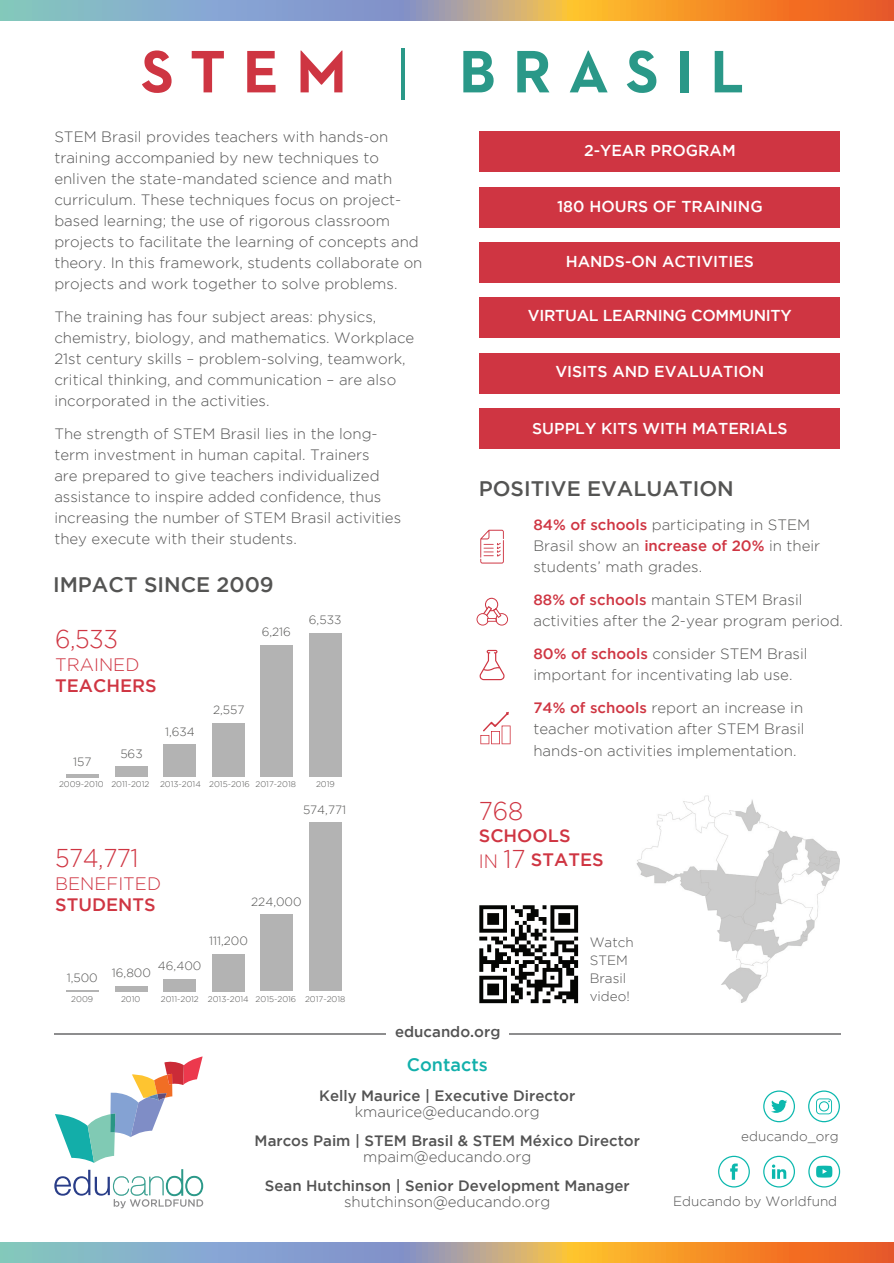
<style>
.page{position:relative;width:894px;height:1263px;background:#fff}
.page>*{position:absolute;margin:0;border:0;box-sizing:border-box;transform-origin:0 0}
.t1{font:300 25.65px "Gotham";letter-spacing:-.02em;color:#cf3542;scale:.93 1}
.t2{font:500 21px "Gotham";color:#545453}
.t3{font:500 18px/24px "Gotham";color:#cf3542}
.t4{font:300 18px "Gotham";color:#cf3542}
.t5{font:500 18px "Gotham";color:#12b0ab}
.t6{font:500 15.75px "Gotham";color:#fff}
.t7{font:500 15.75px "Gotham";letter-spacing:-.02em;color:#fff}
.t8{font:300 15px/21px "Gotham";color:#535353}
.t9{font:300 15px/21px "Gotham";color:#545453}
.t10{font:500 15px "Gotham";color:#535353}
.t11{font:300 13.5px/18px "Gotham";color:#535353}
.t12{font:300 12px "Gotham";color:#545453}
.t13{font:300 8.25px "Gotham";color:#545453}
.s1{font-weight:500;color:#cf3542}
.s2{font-weight:300;font-size:19.2px}
.s3{font-weight:300;font-size:25.65px}
</style>
<div class="page">
<svg style="left:0;top:0;width:893px;height:21px;background:#b89e83"></svg>
<svg style="left:0;top:1253px;width:893px;height:10px;background:#b89e83"></svg>
<svg style="left:0;top:1242px;width:893px;height:5px;background:#b89e83"></svg>
<svg style="left:0;top:1247px;width:893px;height:6px;background:#b89e83"></svg>
<div style="left:479px;top:131px;width:360px;height:41px;background:#cf3542"></div>
<svg style="left:142px;top:50px;width:29px;height:43px"></svg>
<svg style="left:192px;top:51px;width:32px;height:41px"></svg>
<svg style="left:247px;top:51px;width:28px;height:41px"></svg>
<svg style="left:300px;top:51px;width:42px;height:41px"></svg>
<hr style="left:401px;top:48px;width:3px;height:52px;background:#2a9888">
<svg style="left:463px;top:51px;width:30px;height:41px"></svg>
<svg style="left:517px;top:51px;width:32px;height:41px"></svg>
<svg style="left:570px;top:51px;width:37px;height:41px"></svg>
<svg style="left:626px;top:50px;width:30px;height:43px"></svg>
<div style="left:680px;top:51px;width:8px;height:41px;background:#2a9888"></div>
<svg style="left:714px;top:51px;width:27px;height:41px"></svg>
<hr style="left:54px;top:1033px;width:331px;height:2px;background:#8d8d8e">
<hr style="left:508px;top:1033px;width:331px;height:2px;background:#8d8d8e">
<svg style="left:55px;top:1056px;width:147px;height:106px"></svg>
<svg style="left:54px;top:1169px;width:149px;height:39px"></svg>
<img style="left:479px;top:905px;width:100px;height:99px">
<div style="left:479px;top:187px;width:360px;height:40px;background:#cf3542"></div>
<div style="left:479px;top:353px;width:360px;height:41px;background:#cf3542"></div>
<div style="left:479px;top:298px;width:360px;height:40px;background:#cf3542"></div>
<div style="left:479px;top:242px;width:360px;height:41px;background:#cf3542"></div>
<div style="left:479px;top:409px;width:360px;height:40px;background:#cf3542"></div>
<svg style="left:718px;top:1155px;width:31px;height:32px"></svg>
<svg style="left:808px;top:1090px;width:31px;height:32px"></svg>
<svg style="left:808px;top:1155px;width:31px;height:32px"></svg>
<svg style="left:763px;top:1090px;width:31px;height:32px"></svg>
<svg style="left:763px;top:1155px;width:31px;height:32px"></svg>
<svg style="left:479px;top:650px;width:25px;height:30px"></svg>
<svg style="left:476px;top:597px;width:32px;height:28px"></svg>
<svg style="left:480px;top:530px;width:23px;height:33px"></svg>
<svg style="left:480px;top:711px;width:31px;height:33px"></svg>
<img style="left:636px;top:795px;width:203px;height:207px">
<div style="left:309px;top:821px;width:33px;height:170px;background:#b3b3b3"></div>
<div style="left:260px;top:913px;width:32px;height:78px;background:#b3b3b3"></div>
<div style="left:212px;top:954px;width:33px;height:37px;background:#b3b3b3"></div>
<div style="left:163px;top:978px;width:33px;height:13px;background:#b3b3b3"></div>
<div style="left:115px;top:985px;width:32px;height:6px;background:#b3b3b3"></div>
<hr style="left:66px;top:990px;width:33px;height:1px;background:#b3b3b3">
<div style="left:250px;top:897px;width:53px;height:17px;background:#fff"></div>
<div style="left:260px;top:644px;width:33px;height:133px;background:#b3b3b3"></div>
<div style="left:212px;top:721px;width:33px;height:56px;background:#b3b3b3"></div>
<div style="left:163px;top:743px;width:33px;height:34px;background:#b3b3b3"></div>
<div style="left:115px;top:766px;width:32px;height:11px;background:#b3b3b3"></div>
<hr style="left:66px;top:774px;width:33px;height:3px;background:#b3b3b3">
<div style="left:309px;top:630px;width:33px;height:147px;background:#b3b3b3"></div>
<div style="left:308px;top:615px;width:34px;height:17px;background:#fff"></div>
<div style="left:212px;top:705px;width:33px;height:17px;background:#fff"></div>
<div style="left:163px;top:727px;width:33px;height:17px;background:#fff"></div>
<p class="t8" style="left:54px;top:126px;width:369px">STEM Brasil provides teachers with hands-on training accompanied by new techniques to enliven the state-mandated science and math curriculum. These techniques focus on project&shy;based learning; the use of rigorous classroom projects to facilitate the learning of concepts and theory. In this framework, students collaborate on projects and work together to solve problems.</p>
<p class="t8" style="left:54px;top:306px;width:361px">The training has four subject areas: physics, chemistry, biology, and mathematics. Workplace 21st century skills – problem-solving, teamwork, critical thinking, and communication – are also incorporated in the activities.</p>
<p class="t8" style="left:54px;top:423px;width:348px">The strength of STEM Brasil lies in the long&shy;term investment in human capital. Trainers<br>are prepared to give teachers individualized assistance to inspire added confidence, thus increasing the number of STEM Brasil activities they execute with their students.</p>
<h2 class="t2" style="left:53px;top:572px;width:222px">IMPACT SINCE 2009</h2>
<h1 class="t1" style="left:55px;top:625px;width:69px">6,533</h1>
<p class="t4" style="left:55px;top:654px;width:86px">TRAINED</p>
<p class="t3" style="left:55px;top:673px;width:103px">TEACHERS</p>
<p class="t12" style="left:165px;top:725px;width:31px">1,634</p>
<p class="t12" style="left:261px;top:625px;width:31px">6,216</p>
<p class="t12" style="left:213px;top:703px;width:33px">2,557</p>
<p class="t12" style="left:309px;top:613px;width:34px">6,533</p>
<p class="t12" style="left:120px;top:747px;width:24px">563</p>
<p class="t12" style="left:73px;top:755px;width:20px">157</p>
<p class="t13" style="left:59px;top:779px;width:92px">2009-2010 2011-2012</p>
<p class="t13" style="left:160px;top:779px;width:137px">2013-2014 2015-2016 2017-2018</p>
<p class="t13" style="left:316px;top:779px;width:20px">2019</p>
<p class="t12" style="left:303px;top:803px;width:45px">574,771</p>
<h1 class="t1" style="left:55px;top:844px;width:91px">574,771</h1>
<p class="t4" style="left:55px;top:873px;width:107px">BENEFITED</p>
<p class="t3" style="left:55px;top:892px;width:102px">STUDENTS</p>
<p class="t12" style="left:251px;top:895px;width:52px">224,000</p>
<p class="t12" style="left:67px;top:966px;width:86px">1,500 16,800</p>
<p class="t12" style="left:158px;top:959px;width:45px">46,400</p>
<p class="t12" style="left:209px;top:934px;width:40px">111,200</p>
<p class="t13" style="left:71px;top:994px;width:23px">2009</p>
<p class="t13" style="left:121px;top:994px;width:21px">2010</p>
<p class="t13" style="left:161px;top:994px;width:186px">2011-2012 2013-2014 2015-2016 2017-2018</p>
<p class="t6" style="left:583px;top:142px;width:153px">2-YEAR PROGRAM</p>
<p class="t6" style="left:557px;top:197px;width:207px">180 HOURS OF TRAINING</p>
<p class="t6" style="left:565px;top:253px;width:190px">HANDS-ON ACTIVITIES</p>
<p class="t7" style="left:527px;top:306px;width:265px">VIRTUAL LEARNING COMMUNITY</p>
<p class="t6" style="left:555px;top:363px;width:210px">VISITS AND EVALUATION</p>
<p class="t6" style="left:532px;top:419px;width:257px">SUPPLY KITS WITH MATERIALS</p>
<h2 class="t2" style="left:478px;top:477px;width:256px">POSITIVE EVALUATION</h2>
<p class="t9" style="left:533px;top:513px;width:288px"><span class="s1">84% of schools</span> participating in STEM<br>Brasil show an <span class="s1">increase of 20%</span> in their students’ math grades.</p>
<p class="t9" style="left:533px;top:588px;width:311px"><span class="s1">88% of schools</span> mantain STEM Brasil activities after the 2-year program period.</p>
<p class="t9" style="left:533px;top:642px;width:275px"><span class="s1">80% of schools</span> consider STEM Brasil important for incentivating lab use.</p>
<p class="t9" style="left:533px;top:696px;width:272px"><span class="s1">74% of schools</span> report an increase in teacher motivation after STEM Brasil</p>
<p class="t9" style="left:533px;top:740px;width:264px">hands-on activities implementation.</p>
<h1 class="t1" style="left:478px;top:796px;width:49px">768</h1>
<p class="t3" style="left:478px;top:823px;width:126px">SCHOOLS<br><span class="s2">IN</span> <span class="s3">17</span> STATES</p>
<p class="t11" style="left:589px;top:933px;width:46px">Watch<br>STEM<br>Brasil video!</p>
<p class="t10" style="left:395px;top:1023px;width:107px">educando.org</p>
<p class="t5" style="left:406px;top:1054px;width:82px">Contacts</p>
<p class="t10" style="left:319px;top:1086px;width:257px">Kelly Maurice | Executive Director</p>
<p class="t8" style="left:354px;top:1101px;width:186px">kmaurice@educando.org</p>
<p class="t10" style="left:254px;top:1131px;width:386px">Marcos Paim | STEM Brasil &amp; STEM México Director</p>
<p class="t8" style="left:363px;top:1146px;width:170px">mpaim@educando.org</p>
<p class="t10" style="left:265px;top:1176px;width:366px">Sean Hutchinson | Senior Development Manager</p>
<p class="t8" style="left:344px;top:1191px;width:208px">shutchinson@educando.org</p>
<p class="t11" style="left:741px;top:1127px;width:99px">educando_org</p>
<p class="t11" style="left:672px;top:1192px;width:165px">Educando by Worldfund</p>
</div>
